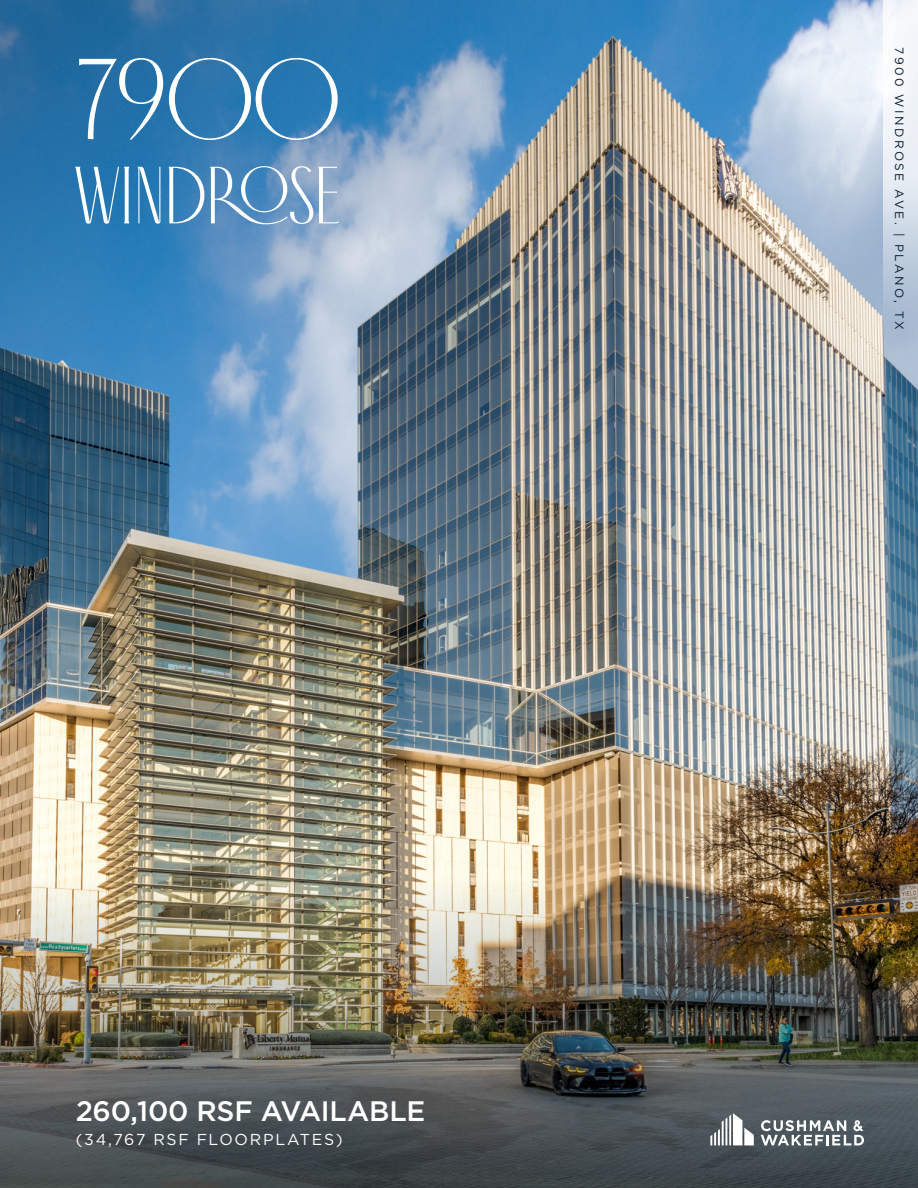
<style>
.page{position:relative;width:918px;height:1188px;background:#fff}
.page>*{position:absolute;margin:0;border:0;box-sizing:border-box;transform-origin:0 0}
.t1{font:114.6px "Antiga";color:#fff}
.t2{font:80.85px "Antiga";color:#fff}
.t3{font:500 28.2px "Gotham";letter-spacing:-.01em;color:#fff}
.t4{font:15.9px "Gotham";letter-spacing:.105em;color:#fff}
.t5{font:12px "Gotham";letter-spacing:.2em;color:#061b2d}
</style>
<div class="page">
<img style="left:0;top:699px;width:918px;height:174px">
<img style="left:0;top:873px;width:918px;height:315px">
<img style="left:0;top:0;width:918px;height:699px">
<svg style="left:710px;top:1113px;width:44px;height:32px"></svg>
<svg style="left:761px;top:1120px;width:103px;height:25px"></svg>
<svg style="left:883px;top:0;width:35px;height:339px"></svg>
<p class="t1" style="left:76px;top:42px;width:266px">7900</p>
<p class="t2" style="left:76px;top:155px;width:266px">WINDROSE</p>
<p class="t3" style="left:76px;top:1092px;width:351px">260,100 RSF AVAILABLE</p>
<p class="t4" style="left:76px;top:1130px;width:268px">(34,767 RSF FLOORPLATES)</p>
<p class="t5" style="left:907px;top:47px;width:284px;rotate:90deg">7900 WINDROSE AVE. | PLANO, TX</p>
</div>
